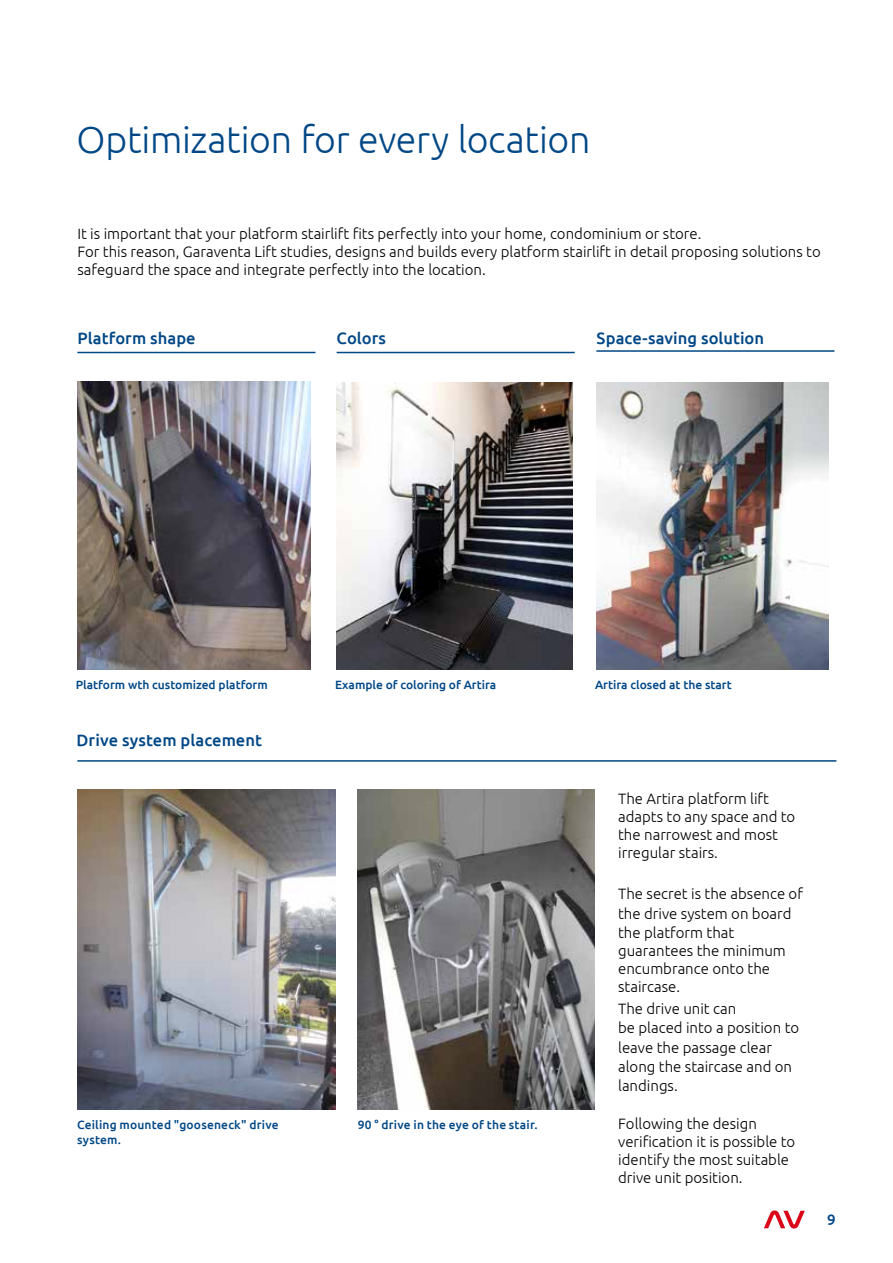
<style>
.page{position:relative;width:893px;height:1263px;background:#fff}
.page>*{position:absolute;margin:0;border:0;box-sizing:border-box;transform-origin:0 0}
.t1{font:300 37.5px "Ubuntu";letter-spacing:-.01em;color:#004786}
.t2{font:500 16.5px "Ubuntu";letter-spacing:.005em;color:#004786}
.t3{font:300 15px/18px "Ubuntu";color:#000}
.t4{font:500 15px "Ubuntu";color:#004786}
.t5{font:500 12px "Ubuntu";color:#004786}
</style>
<div class="page">
<svg style="left:764px;top:1210px;width:41px;height:18px"></svg>
<hr style="left:337px;top:352px;width:238px;height:1px;background:#004786">
<img style="left:77px;top:382px;width:233px;height:288px">
<img style="left:336px;top:383px;width:236px;height:287px">
<hr style="left:77px;top:352px;width:238px;height:1px;background:#004786">
<img style="left:77px;top:789px;width:259px;height:321px">
<img style="left:358px;top:789px;width:237px;height:321px">
<hr style="left:77px;top:760px;width:759px;height:2px;background:#004786">
<hr style="left:596px;top:350px;width:238px;height:2px;background:#004786">
<img style="left:597px;top:383px;width:231px;height:287px">
<h1 class="t1" style="left:77px;top:117px;width:515px">Optimization for every location</h1>
<p class="t3" style="left:77px;top:224px;width:745px">It is important that your platform stairlift fits perfectly into your home, condominium or store.<br>For this reason, Garaventa Lift studies, designs and builds every platform stairlift in detail proposing solutions to safeguard the space and integrate perfectly into the location.</p>
<p class="t2" style="left:77px;top:328px;width:120px">Platform shape</p>
<p class="t2" style="left:337px;top:328px;width:51px">Colors</p>
<p class="t2" style="left:597px;top:328px;width:169px">Space-saving solution</p>
<p class="t5" style="left:76px;top:677px;width:193px">Platform wth customized platform</p>
<p class="t5" style="left:335px;top:677px;width:163px">Example of coloring of Artira</p>
<p class="t2" style="left:77px;top:730px;width:187px">Drive system placement</p>
<p class="t5" style="left:77px;top:1117px;width:203px">Ceiling mounted "gooseneck" drive</p>
<p class="t5" style="left:358px;top:1117px;width:181px">90 ° drive in the eye of the stair.</p>
<p class="t5" style="left:77px;top:1132px;width:46px">system.</p>
<p class="t5" style="left:595px;top:677px;width:138px">Artira closed at the start</p>
<p class="t3" style="left:618px;top:789px;width:179px">The Artira platform lift adapts to any space and to the narrowest and most irregular stairs.</p>
<p class="t3" style="left:618px;top:884px;width:186px;line-height:18.5px">The secret is the absence of the drive system on board the platform that guarantees the minimum encumbrance onto the staircase.</p>
<p class="t3" style="left:618px;top:999px;width:183px;line-height:19.2px">The drive unit can<br>be placed into a position to leave the passage clear along the staircase and on landings.</p>
<p class="t3" style="left:618px;top:1114px;width:179px">Following the design verification it is possible to identify the most suitable drive unit position.</p>
<p class="t4" style="left:827px;top:1210px;width:10px">9</p>
</div>
